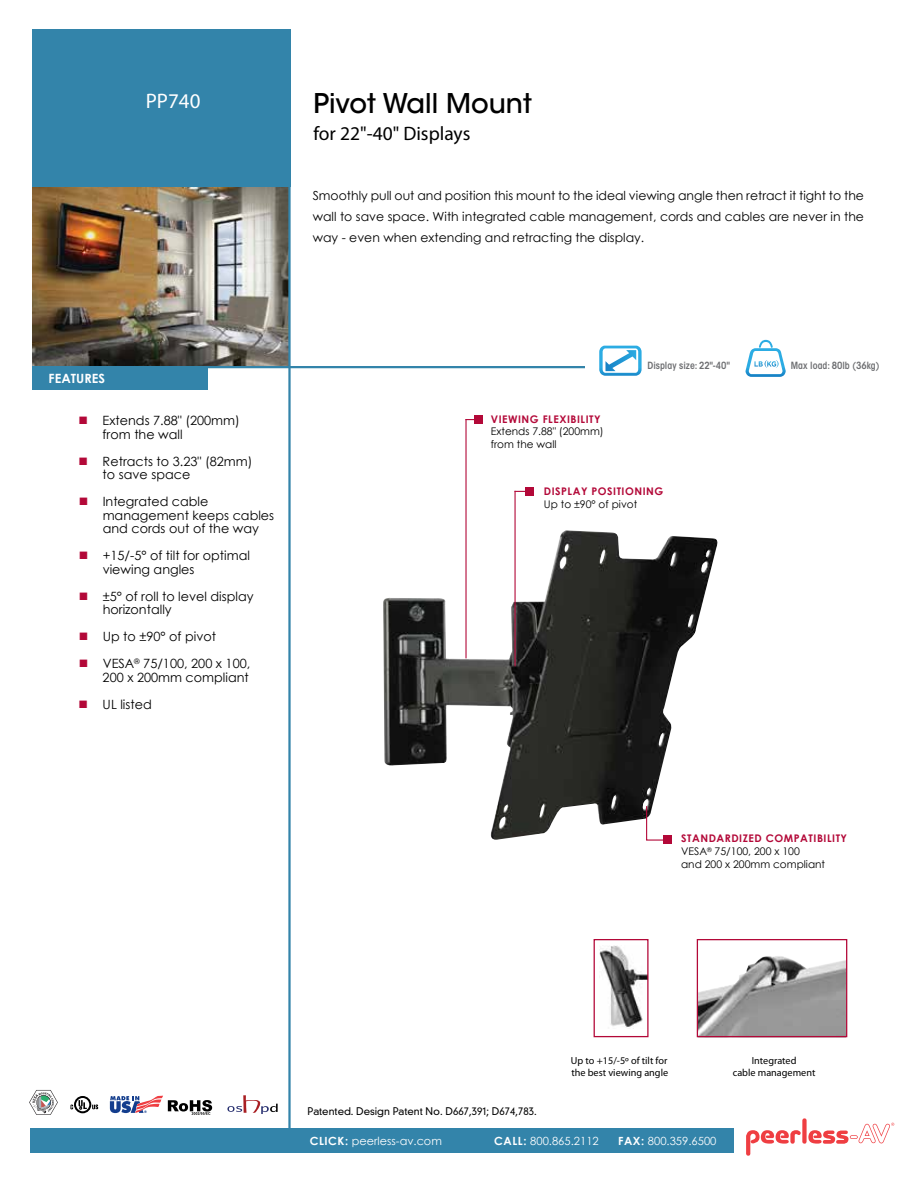
<style>
.page{position:relative;width:918px;height:1188px;background:#fff}
.page>*{position:absolute;margin:0;border:0;box-sizing:border-box;transform-origin:0 0}
.t1{font:500 27px "ITC Avant Garde Std";color:#000}
.t2{font:21px "Myriad Pro";color:#fff}
.t3{font:19.5px "Myriad Pro";color:#000}
.t4{font:12.75px/13.5px "Century Gothic";color:#000}
.t5{font:700 12.75px "Century Gothic";color:#fff}
.t6{font:12.45px/21px "Century Gothic";color:#000;text-align:justify}
.t7{font:11.25px "Century Gothic";color:#fff}
.t8{font:10.5px/12.8px "Century Gothic";color:#000}
.t9{font:700 10.5px "Century Gothic";letter-spacing:.05em;color:#b30838}
.t10{font:10.2px/11.6px "Myriad Pro";color:#000;text-align:center}
.t11{font:300 10.2px "DIN Neuzeit Grotesk Std";color:#000}
.t12{font:600 condensed 9.9px "ITC Avant Garde Std";color:#6d6e71}
.s1{color:#b30838}
.s2{font-weight:700;color:#b30838}
.s3{font-weight:700}
</style>
<div class="page">
<img style="left:600px;top:946px;width:47px;height:81px">
<img style="left:698px;top:956px;width:148px;height:82px">
<img style="left:383px;top:530px;width:334px;height:310px">
<hr style="left:514px;top:491px;width:2px;height:175px;background:#b30838">
<img style="left:32px;top:187px;width:256px;height:179px">
<hr style="left:32px;top:366px;width:553px;height:2px;background:#3384aa">
<div style="left:32px;top:29px;width:258px;height:158px;background:#3384aa"></div>
<div style="left:32px;top:366px;width:176px;height:24px;background:#3384aa"></div>
<svg style="left:599px;top:346px;width:43px;height:30px"></svg>
<hr style="left:288px;top:29px;width:3px;height:1101px;background:#3384aa">
<div style="left:31px;top:1129px;width:703px;height:24px;background:#3384aa"></div>
<svg style="left:746px;top:340px;width:40px;height:37px"></svg>
<hr style="left:465px;top:419px;width:2px;height:239px;background:#b30838">
<div style="left:474px;top:415px;width:9px;height:9px;background:#b30838"></div>
<div style="left:525px;top:487px;width:9px;height:9px;background:#b30838"></div>
<svg style="left:646px;top:805px;width:23px;height:36px"></svg>
<div style="left:663px;top:835px;width:9px;height:9px;background:#b30838"></div>
<div style="left:594px;top:939px;width:55px;height:98px;border:1px solid #b30838"></div>
<div style="left:697px;top:939px;width:150px;height:98px;border:1px solid #b30838"></div>
<svg style="left:746px;top:1130px;width:55px;height:26px"></svg>
<div style="left:802px;top:1118px;width:5px;height:26px;background:#ef3e42;border-radius:2px"></div>
<svg style="left:808px;top:1123px;width:86px;height:21px"></svg>
<svg style="left:227px;top:1095px;width:51px;height:19px"></svg>
<div style="left:74px;top:1096px;width:17px;height:17px;border:2px solid #000;border-radius:50%"></div>
<svg style="left:70px;top:1105px;width:3px;height:4px"></svg>
<svg style="left:79px;top:1100px;width:19px;height:9px"></svg>
<svg style="left:29px;top:1090px;width:29px;height:25px"></svg>
<svg style="left:110px;top:1095px;width:102px;height:20px"></svg>
<h2 class="t2" style="left:146px;top:88px;width:56px">PP740</h2>
<h1 class="t1" style="left:314px;top:86px;width:220px">Pivot Wall Mount</h1>
<h3 class="t3" style="left:314px;top:121px;width:158px">for 22"-40" Displays</h3>
<p class="t6" style="left:313px;top:185px;width:553px">Smoothly pull out and position this mount to the ideal viewing angle then retract it tight to the wall to save space. With integrated cable management, cords and cables are never in the way - even when extending and retracting the display.</p>
<p class="t5" style="left:49px;top:369px;width:58px">FEATURES</p>
<p class="t4" style="left:103px;top:414px;width:139px;text-indent:-24px"><span class="s1">■</span> Extends 7.88" (200mm) from the wall</p>
<p class="t4" style="left:103px;top:454px;width:151px;text-indent:-24px"><span class="s1">■</span> Retracts to 3.23" (82mm) to save space</p>
<p class="t4" style="left:103px;top:495px;width:173px;text-indent:-24px"><span class="s1">■</span> Integrated cable management keeps cables and cords out of the way</p>
<p class="t4" style="left:103px;top:549px;width:149px;text-indent:-24px"><span class="s1">■</span> +15/-5° of tilt for optimal viewing angles</p>
<p class="t4" style="left:103px;top:589px;width:152px;text-indent:-24px"><span class="s1">■</span> ±5° of roll to level display horizontally</p>
<p class="t4" style="left:79px;top:630px;width:139px"><span class="s1">■</span> Up to ±90° of pivot</p>
<p class="t4" style="left:79px;top:657px;width:173px;text-align:right"><span class="s1">■</span> VESA<sup>®</sup> 75/100, 200 x 100,<br>200 x 200mm compliant</p>
<p class="t4" style="left:79px;top:697px;width:75px"><span class="s1">■</span> UL listed</p>
<p class="t12" style="left:647px;top:359px;width:84px">Display size: 22"-40"</p>
<p class="t12" style="left:791px;top:359px;width:90px">Max load: 80lb (36kg)</p>
<p class="t9" style="left:491px;top:411px;width:111px">VIEWING FLEXIBILITY</p>
<p class="t8" style="left:491px;top:425px;width:115px">Extends 7.88" (200mm) from the wall</p>
<p class="t9" style="left:544px;top:483px;width:121px">DISPLAY POSITIONING</p>
<p class="t8" style="left:544px;top:497px;width:95px">Up to ±90° of pivot</p>
<p class="t8" style="left:681px;top:832px;width:168px"><span class="s2">STANDARDIZED COMPATIBILITY<br></span>VESA<sup>®</sup> 75/100, 200 x 100<br>and 200 x 200mm compliant</p>
<p class="t11" style="left:308px;top:1105px;width:231px">Patented. Design Patent No. D667,391; D674,783.</p>
<p class="t10" style="left:571px;top:1055px;width:99px;text-align:left">Up to +15/-5º of tilt for the best viewing angle</p>
<p class="t7" style="left:310px;top:1133px;width:134px"><span class="s3">CLI CK:</span> peerless-av.com</p>
<p class="t7" style="left:494px;top:1133px;width:106px"><span class="s3">CALL:</span> 800.865.2112</p>
<p class="t7" style="left:618px;top:1133px;width:100px"><span class="s3">FAX :</span> 800.359.6500</p>
<p class="t10" style="left:733px;top:1055px;width:84px">Integrated<br>cable management</p>
</div>
